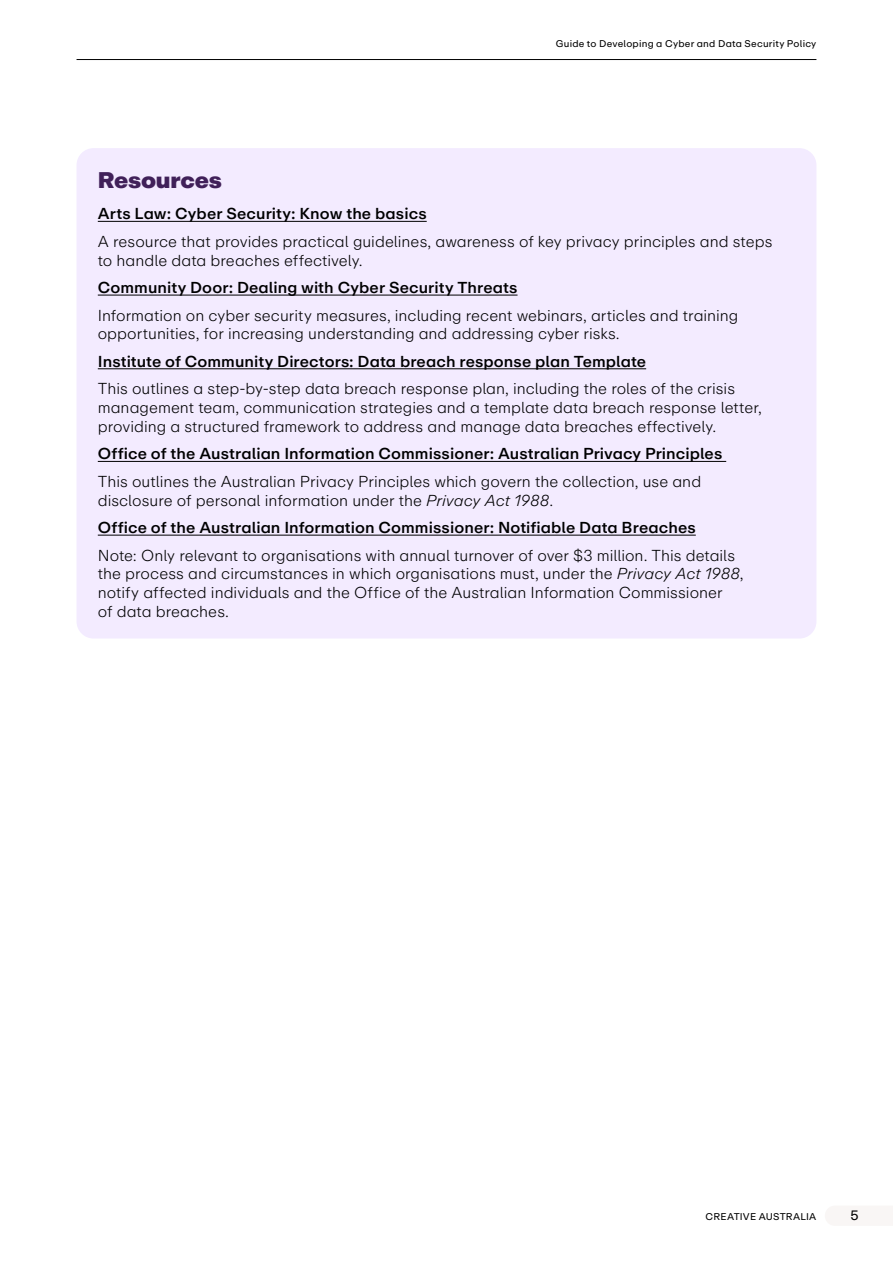
<style>
.page{position:relative;width:893px;height:1263px;background:#fff}
.page>*{position:absolute;margin:0;border:0;box-sizing:border-box;transform-origin:0 0}
.t1{font:900 22.5px "ABC Repro";letter-spacing:-.01em;color:#402059}
.t2{font:300 15.75px/18.9px "ABC Repro";color:#000}
.t3{font:500 15.75px "ABC Repro";letter-spacing:.005em;color:#000}
.t4{font:13.5px "ABC Repro";color:#000}
.t5{font:9.75px "ABC Repro";letter-spacing:.02em;color:#000}
.s1{font-style:italic}
</style>
<div class="page">
<div style="left:77px;top:148px;width:739px;height:490px;background:#f3ebff;border-radius:17px"></div>
<hr style="left:98px;top:221px;width:329px;height:1px;background:#000">
<hr style="left:98px;top:295px;width:420px;height:1px;background:#000">
<hr style="left:98px;top:368px;width:548px;height:1px;background:#000">
<hr style="left:98px;top:461px;width:628px;height:1px;background:#000">
<hr style="left:98px;top:535px;width:598px;height:1px;background:#000">
<hr style="left:77px;top:59px;width:739px;height:1px;background:#000">
<p class="t5" style="left:556px;top:37px;width:262px">Guide to Developing a Cyber and Data Security Policy</p>
<h1 class="t1" style="left:98px;top:164px;width:126px">Resources</h1>
<p class="t3" style="left:98px;top:204px;width:330px">Arts Law: Cyber Security: Know the basics</p>
<p class="t2" style="left:98px;top:232px;width:676px">A resource that provides practical guidelines, awareness of key privacy principles and steps to handle data breaches effectively.</p>
<p class="t3" style="left:98px;top:277px;width:421px">Community Door: Dealing with Cyber Security Threats</p>
<p class="t2" style="left:98px;top:306px;width:642px">Information on cyber security measures, including recent webinars, articles and training opportunities, for increasing understanding and addressing cyber risks.</p>
<p class="t3" style="left:98px;top:351px;width:550px">Institute of Community Directors: Data breach response plan Template</p>
<p class="t2" style="left:98px;top:379px;width:665px">This outlines a step-by-step data breach response plan, including the roles of the crisis management team, communication strategies and a template data breach response letter, providing a structured framework to address and manage data breaches effectively.</p>
<p class="t3" style="left:98px;top:444px;width:626px">Office of the Australian Information Commissioner: Australian Privacy Principles</p>
<p class="t2" style="left:98px;top:472px;width:605px">This outlines the Australian Privacy Principles which govern the collection, use and disclosure of personal information under the <span class="s1">Privacy Act 1988</span>.</p>
<p class="t3" style="left:98px;top:517px;width:599px">Office of the Australian Information Commissioner: Notifiable Data Breaches</p>
<p class="t2" style="left:98px;top:546px;width:647px">Note: Only relevant to organisations with annual turnover of over $3 million. This details the process and circumstances in which organisations must, under the <span class="s1">Privacy Act 1988</span>, notify affected individuals and the Office of the Australian Information Commissioner<br>of data breaches.</p>
<p class="t5" style="left:706px;top:1210px;width:112px">CREATIVE AUSTRALIA</p>
<p class="t4" style="left:851px;top:1207px;width:10px">5</p>
</div>
